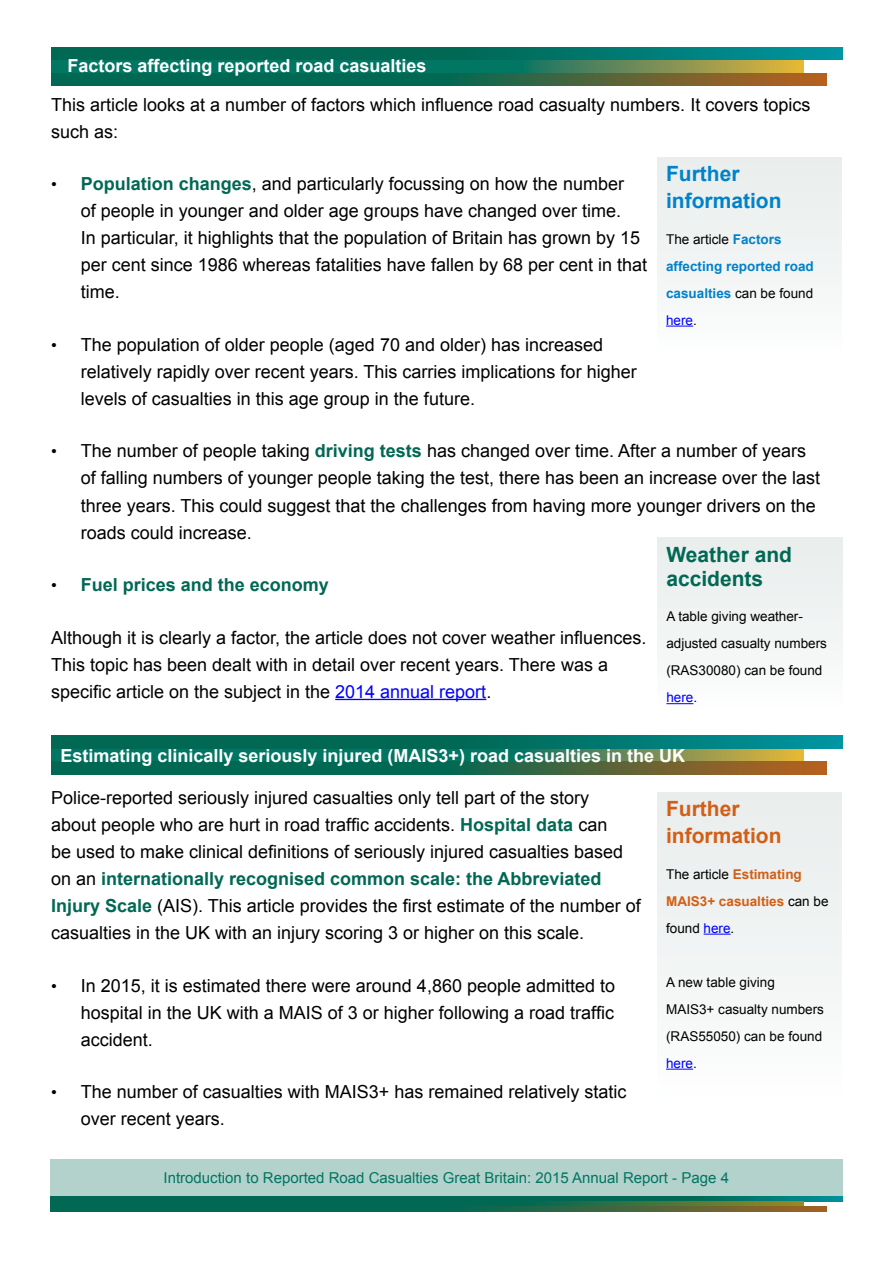
<style>
.page{position:relative;width:893px;height:1263px;background:#fff}
.page>*{position:absolute;margin:0;border:0;box-sizing:border-box;transform-origin:0 0}
.Contents{font:700 21px/24px "Arial";color:#006853}
.t1{font:700 21px/27px "Arial";color:#0082ca}
.t2{font:700 21px/27px "Arial";color:#d25f15}
.t3{font:18px/27px "Arial";color:#000}
.t4{font:700 18px "Arial";color:#fff}
.t5{font:700 18px "Arial";color:#006853}
.t6{font:15px "Arial";color:#007662}
.Contents-2{font:13.5px/27px "Arial";color:#000}
.Contents-3{font:700 13.5px/27px "Arial";color:#0082ca}
.Contents-4{font:700 13.5px/27px "Arial";color:#d25f15}
.s1{font-size:16.5px}
.s2{font-weight:700;color:#006853}
.s3{font-weight:400;font-size:16.5px;color:#000}
.s4{color:#00f}
.s5{font-weight:400;color:#000}
.s6{font-weight:400;color:#00f}
</style>
<div class="page">
<div style="left:50px;top:1160px;width:792px;height:36px;background:#b3d2cb"></div>
<svg style="left:50px;top:1196px;width:792px;height:5px;background:#006b59"></svg>
<svg style="left:50px;top:1201px;width:753px;height:5px;background:#1b6d4a"></svg>
<svg style="left:50px;top:1206px;width:777px;height:6px;background:#256647"></svg>
<svg style="left:52px;top:60px;width:751px;height:13px;background:#2f805c"></svg>
<svg style="left:52px;top:47px;width:790px;height:13px;background:#007265"></svg>
<svg style="left:52px;top:73px;width:775px;height:13px;background:#306544"></svg>
<hr style="left:335px;top:699px;width:151px;height:1px;background:#00f">
<div style="left:658px;top:157px;width:184px;height:200px;background:#f1f4f4"></div>
<svg style="left:666px;top:326px;width:27px;height:1px"></svg>
<svg style="left:52px;top:748px;width:751px;height:13px;background:#2b7f5d"></svg>
<svg style="left:52px;top:736px;width:790px;height:12px;background:#007265"></svg>
<svg style="left:52px;top:761px;width:775px;height:13px;background:#306544"></svg>
<div style="left:658px;top:792px;width:184px;height:310px;background:#f1f4f4"></div>
<svg style="left:704px;top:934px;width:27px;height:1px"></svg>
<svg style="left:666px;top:1069px;width:27px;height:1px"></svg>
<div style="left:658px;top:538px;width:184px;height:174px;background:#f1f4f4"></div>
<svg style="left:666px;top:703px;width:27px;height:1px"></svg>
<p class="t4" style="left:67px;top:53px;width:361px">Factors affecting reported road casualties</p>
<p class="t3" style="left:51px;top:91px;width:761px">This article looks at a number of factors which influence road casualty numbers. It covers topics such as:</p>
<p class="t3" style="left:81px;top:171px;width:568px;text-indent:-30px"><span class="s1">•</span> <span class="s2">Population changes</span>, and particularly focussing on how the number<br>of people in younger and older age groups have changed over time.<br>In particular, it highlights that the population of Britain has grown by 15 per cent since 1986 whereas fatalities have fallen by 68 per cent in that time.</p>
<p class="t3" style="left:81px;top:331px;width:557px;text-indent:-30px"><span class="s1">•</span> The population of older people (aged 70 and older) has increased relatively rapidly over recent years. This carries implications for higher levels of casualties in this age group in the future.</p>
<p class="t3" style="left:81px;top:438px;width:741px;text-indent:-30px"><span class="s1">•</span> The number of people taking <span class="s2">driving tests</span> has changed over time. After a number of years of falling numbers of younger people taking the test, there has been an increase over the last three years. This could suggest that the challenges from having more younger drivers on the roads could increase.</p>
<p class="t5" style="left:51px;top:573px;width:279px"><span class="s3">•</span> Fuel prices and the economy</p>
<p class="t3" style="left:51px;top:624px;width:597px">Although it is clearly a factor, the article does not cover weather influences.<br>This topic has been dealt with in detail over recent years. There was a specific article on the subject in the <span class="s4">2014 annual report</span>.</p>
<p class="t1" style="left:666px;top:161px;width:117px">Further information</p>
<p class="Contents-3" style="left:666px;top:226px;width:149px"><span class="s5">The article</span> Factors affecting reported road casualties <span class="s5">can be found </span><span class="s6">here</span><span class="s5">.</span></p>
<p class="Contents" style="left:666px;top:543px;width:127px">Weather and accidents</p>
<p class="Contents-2" style="left:666px;top:603px;width:162px">A table giving weather&shy;adjusted casualty numbers (RAS30080) can be found <span class="s4">here</span>.</p>
<p class="t4" style="left:60px;top:743px;width:626px">Estimating clinically seriously injured (MAIS3+) road casualties in the UK</p>
<p class="t2" style="left:666px;top:796px;width:117px">Further information</p>
<p class="Contents-4" style="left:666px;top:861px;width:164px"><span class="s5">The article</span> Estimating<br>MAIS3+ casualties <span class="s5">can be found</span> <span class="s6">here</span><span class="s5">.</span></p>
<p class="t3" style="left:51px;top:784px;width:591px">Police-reported seriously injured casualties only tell part of the story<br>about people who are hurt in road traffic accidents. <span class="s2">Hospital data</span> can<br>be used to make clinical definitions of seriously injured casualties based on an <span class="s2">internationally recognised common scale: the Abbreviated Injury Scale</span> (AIS). This article provides the first estimate of the number of casualties in the UK with an injury scoring 3 or higher on this scale.</p>
<p class="t3" style="left:81px;top:972px;width:536px;text-align:justify;text-indent:-30px"><span class="s1">•</span> In 2015, it is estimated there were around 4,860 people admitted to hospital in the UK with a MAIS of 3 or higher following a road traffic accident.</p>
<p class="t3" style="left:81px;top:1078px;width:547px;text-indent:-30px"><span class="s1">•</span> The number of casualties with MAIS3+ has remained relatively static over recent years.</p>
<p class="Contents-2" style="left:666px;top:968px;width:159px">A new table giving<br>MAIS3+ casualty numbers (RAS55050) can be found <span class="s4">here</span>.</p>
<p class="t6" style="left:164px;top:1168px;width:567px">Introduction to Reported Road Casualties Great Britain: 2015 Annual Report - Page 4</p>
</div>
